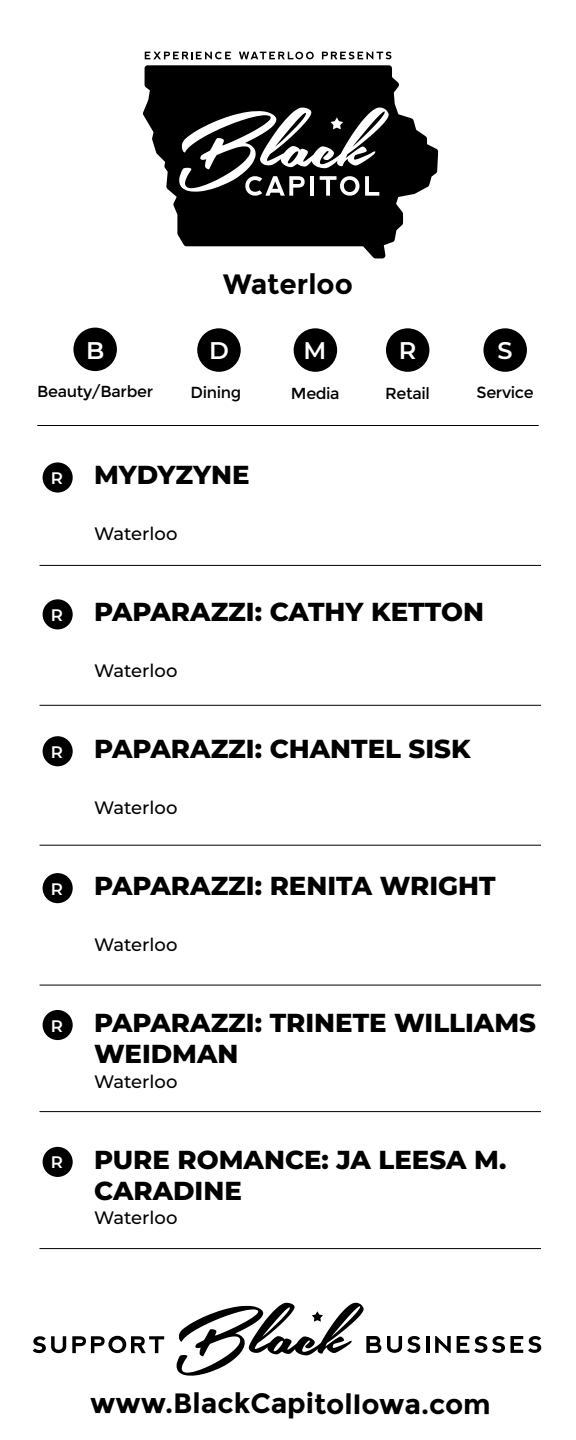
<style>
.page{position:relative;width:576px;height:1440px;background:#fff}
.page>*{position:absolute;margin:0;border:0;box-sizing:border-box;transform-origin:0 0}
.t1{font:700 28px "Montserrat";letter-spacing:-.005em;color:#000}
.t2{font:800 26px/31.2px "Montserrat";color:#000}
.t3{font:600 24px "Montserrat";color:#fff}
.t4{font:500 18px "Montserrat";color:#000}
.t5{font:600 16.6px "Montserrat";color:#fff}
.t6{font:16px "Montserrat";letter-spacing:-.025em;color:#000}
</style>
<div class="page">
<svg style="left:387px;top:1336px;width:33px;height:17px"></svg>
<hr style="left:426px;top:1336px;width:3px;height:17px;background:#000">
<svg style="left:435px;top:1336px;width:16px;height:17px"></svg>
<svg style="left:457px;top:1336px;width:84px;height:17px"></svg>
<svg style="left:177px;top:1303px;width:204px;height:73px"></svg>
<svg style="left:33px;top:1336px;width:33px;height:17px"></svg>
<svg style="left:72px;top:1335px;width:92px;height:18px"></svg>
<svg style="left:145px;top:52px;width:86px;height:7px"></svg>
<svg style="left:239px;top:52px;width:75px;height:7px"></svg>
<svg style="left:322px;top:52px;width:69px;height:7px"></svg>
<svg style="left:143px;top:65px;width:295px;height:193px;fill:#000"></svg>
<svg style="left:179px;top:108px;width:210px;height:88px"></svg>
<hr style="left:37px;top:425px;width:502px;height:1px;background:#000">
<div style="left:73px;top:328px;width:44px;height:43px;background:#000;border-radius:50%"></div>
<div style="left:197px;top:328px;width:44px;height:44px;background:#000;border-radius:50%"></div>
<div style="left:386px;top:328px;width:43px;height:44px;background:#000;border-radius:50%"></div>
<div style="left:294px;top:328px;width:43px;height:44px;background:#000;border-radius:50%"></div>
<div style="left:483px;top:328px;width:44px;height:44px;background:#000;border-radius:50%"></div>
<div style="left:43px;top:462px;width:30px;height:31px;background:#000;border-radius:50%"></div>
<div style="left:43px;top:599px;width:30px;height:30px;background:#000;border-radius:50%"></div>
<div style="left:43px;top:736px;width:30px;height:30px;background:#000;border-radius:50%"></div>
<div style="left:43px;top:873px;width:30px;height:30px;background:#000;border-radius:50%"></div>
<div style="left:43px;top:1010px;width:30px;height:30px;background:#000;border-radius:50%"></div>
<div style="left:43px;top:1147px;width:30px;height:30px;background:#000;border-radius:50%"></div>
<hr style="left:40px;top:565px;width:501px;height:1px;background:#000">
<hr style="left:40px;top:845px;width:501px;height:1px;background:#000">
<hr style="left:40px;top:1111px;width:501px;height:1px;background:#000">
<hr style="left:40px;top:1248px;width:501px;height:1px;background:#000">
<hr style="left:40px;top:705px;width:501px;height:1px;background:#000">
<hr style="left:40px;top:985px;width:501px;height:1px;background:#000">
<p class="t3" style="left:86px;top:333px;width:20px">B</p>
<p class="t6" style="left:37px;top:382px;width:117px">Beauty/Barber</p>
<p class="t1" style="left:223px;top:268px;width:131px">Waterloo</p>
<p class="t3" style="left:209px;top:334px;width:21px">D</p>
<p class="t6" style="left:191px;top:383px;width:52px">Dining</p>
<p class="t3" style="left:303px;top:334px;width:24px">M</p>
<p class="t6" style="left:291px;top:384px;width:50px">Media</p>
<p class="t5" style="left:51px;top:466px;width:14px">R</p>
<p class="t2" style="left:94px;top:458px;width:157px">MYDYZYNE</p>
<p class="t4" style="left:94px;top:521px;width:85px">Waterloo</p>
<p class="t3" style="left:399px;top:334px;width:19px">R</p>
<p class="t6" style="left:385px;top:384px;width:46px">Retail</p>
<p class="t3" style="left:498px;top:334px;width:17px">S</p>
<p class="t6" style="left:477px;top:383px;width:59px">Service</p>
<p class="t5" style="left:51px;top:603px;width:14px">R</p>
<p class="t5" style="left:51px;top:740px;width:14px">R</p>
<p class="t5" style="left:51px;top:877px;width:14px">R</p>
<p class="t5" style="left:51px;top:1014px;width:14px">R</p>
<p class="t5" style="left:51px;top:1151px;width:14px">R</p>
<p class="t2" style="left:94px;top:595px;width:392px">PAPARAZZI: CATHY KETTON</p>
<p class="t4" style="left:94px;top:658px;width:85px">Waterloo</p>
<p class="t2" style="left:94px;top:732px;width:378px">PAPARAZZI: CHANTEL SISK</p>
<p class="t4" style="left:94px;top:795px;width:85px">Waterloo</p>
<p class="t2" style="left:94px;top:869px;width:403px">PAPARAZZI: RENITA WRIGHT</p>
<p class="t4" style="left:94px;top:932px;width:85px">Waterloo</p>
<p class="t2" style="left:94px;top:1006px;width:443px">PAPARAZZI: TRINETE WILLIAMS<br>WEIDMAN</p>
<p class="t4" style="left:94px;top:1069px;width:85px">Waterloo</p>
<p class="t2" style="left:94px;top:1142px;width:414px">PURE ROMANCE: JA LEESA M.<br>CARADINE</p>
<p class="t4" style="left:94px;top:1205px;width:85px">Waterloo</p>
<p class="t1" style="left:90px;top:1387px;width:402px">www.BlackCapitolIowa.com</p>
</div>
